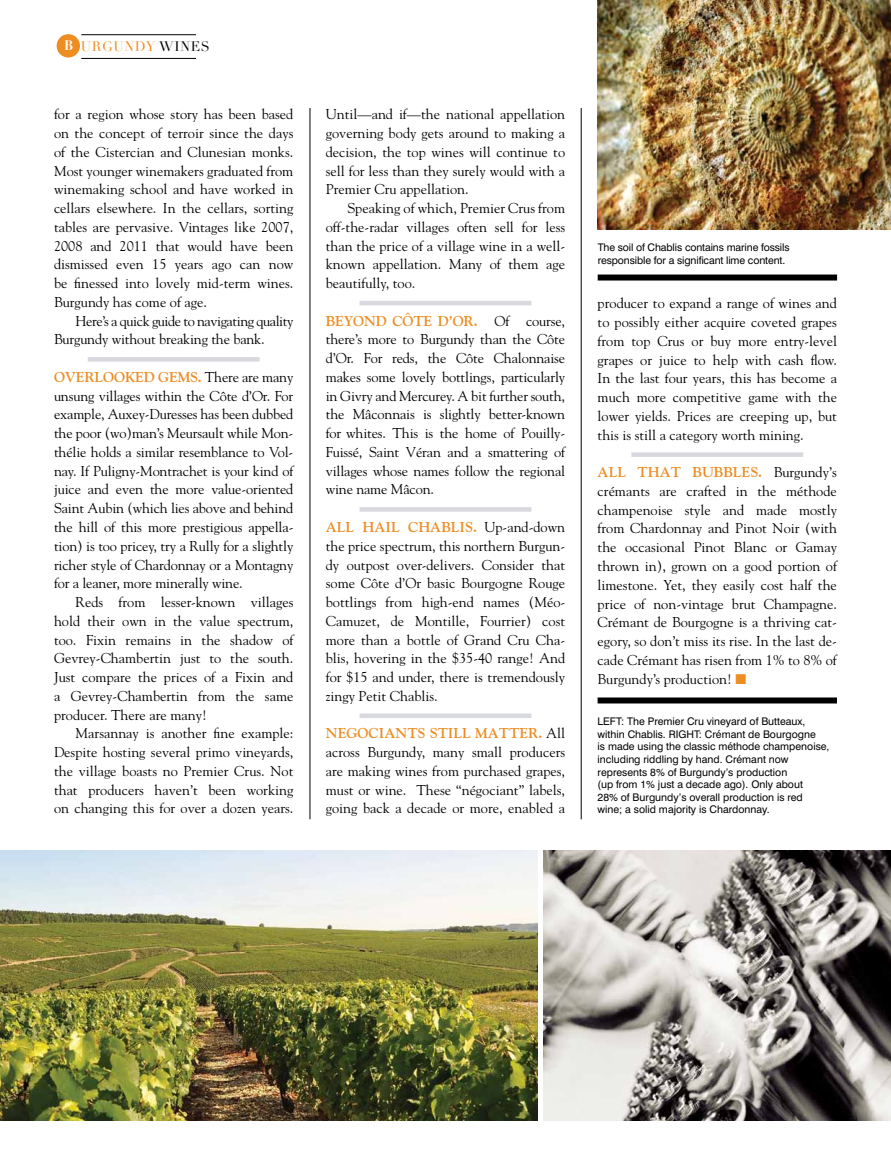
<style>
.page{position:relative;width:891px;height:1175px;background:#fff}
.page>*{position:absolute;margin:0;border:0;box-sizing:border-box;transform-origin:0 0}
.t1{font:14.25px/18.8px "Goudy";color:#000;text-align:justify}
.t2{font:14.25px/18.8px "Goudy";letter-spacing:-.03em;color:#000}
.t3{font:13.5px "Didot";letter-spacing:.05em;color:#ed8d22}
.t4{font:10.5px/12.6px "Swiss 721 BT";color:#000}
.s1{font-weight:700;color:#fff}
.s2{color:#000}
.s3{font-weight:700;color:#ed8d22}
.s4{color:#ed8d22}
</style>
<div class="page">
<hr style="left:88px;top:357px;width:172px;height:4px;background:#d8d8df">
<hr style="left:360px;top:301px;width:171px;height:4px;background:#d8d8df">
<hr style="left:360px;top:507px;width:171px;height:4px;background:#d8d8df">
<div style="left:360px;top:713px;width:171px;height:5px;background:#d8d8df"></div>
<div style="left:631px;top:452px;width:172px;height:5px;background:#d8d8df"></div>
<hr style="left:581px;top:108px;width:1px;height:711px;background:#000">
<hr style="left:310px;top:108px;width:1px;height:711px;background:#000">
<img style="left:598px;top:0;width:293px;height:230px">
<img style="left:544px;top:850px;width:347px;height:270px">
<img style="left:0;top:850px;width:538px;height:270px">
<hr style="left:81px;top:34px;width:115px;height:1px;background:#000">
<hr style="left:81px;top:58px;width:115px;height:1px;background:#000">
<div style="left:57px;top:34px;width:23px;height:24px;background:#ed8d22;border-radius:50%"></div>
<div style="left:598px;top:274px;width:239px;height:6px;background:#000"></div>
<div style="left:598px;top:697px;width:239px;height:6px;background:#000"></div>
<p class="t3" style="left:64px;top:39px;width:147px"><span class="s1">B</span> URGUNDY <span class="s2">WINES</span></p>
<p class="t1" style="left:54px;top:104px;width:241px">for a region whose story has been based on the concept of terroir since the days of the Cistercian and Clunesian monks.<br>Most younger winemakers graduated from winemaking school and have worked in cellars elsewhere. In the cellars, sorting tables are pervasive. Vintages like 2007, 2008 and 2011 that would have been dismissed even 15 years ago can now be finessed into lovely mid-term wines.<br>Burgundy has come of age.</p>
<p class="t2" style="left:54px;top:311px;width:241px;text-indent:22px">Here’s a quick guide to navigating quality<br>Burgundy without breaking the bank.</p>
<p class="t1" style="left:54px;top:367px;width:241px"><span class="s3">OVERLOOKED GEMS.</span> There are many unsung villages within the Côte d’Or. For example, Auxey-Duresses has been dubbed the poor (wo)man’s Meursault while Mon&shy;thélie holds a similar resemblance to Vol&shy;nay. If Puligny-Montrachet is your kind of juice and even the more value-oriented Saint Aubin (which lies above and behind the hill of this more prestigious appella&shy;tion) is too pricey, try a Rully for a slightly richer style of Chardonnay or a Montagny for a leaner, more minerally wine.</p>
<p class="t1" style="left:54px;top:592px;width:241px;text-indent:22px">Reds from lesser-known villages hold their own in the value spectrum, too. Fixin remains in the shadow of Gevrey-Chambertin just to the south.<br>Just compare the prices of a Fixin and a Gevrey-Chambertin from the same producer. There are many!</p>
<p class="t1" style="left:54px;top:723px;width:241px;text-indent:22px">Marsannay is another fine example:<br>Despite hosting several primo vineyards, the village boasts no Premier Crus. Not that producers haven’t been working on changing this for over a dozen years.</p>
<p class="t1" style="left:326px;top:104px;width:241px">Until—and if—the national appellation governing body gets around to making a decision, the top wines will continue to sell for less than they surely would with a Premier Cru appellation.</p>
<p class="t1" style="left:326px;top:198px;width:241px;text-indent:22px">Speaking of which, Premier Crus from off-the-radar villages often sell for less than the price of a village wine in a well&shy;known appellation. Many of them age beautifully, too.</p>
<p class="t1" style="left:326px;top:311px;width:241px"><span class="s3">BEYOND CÔTE D’OR.</span> Of course, there’s more to Burgundy than the Côte d’Or. For reds, the Côte Chalonnaise makes some lovely bottlings, particularly in Givry and Mercurey. A bit further south, the Mâconnais is slightly better-known for whites. This is the home of Pouilly-Fuissé, Saint Véran and a smattering of villages whose names follow the regional wine name Mâcon.</p>
<p class="t1" style="left:326px;top:517px;width:241px"><span class="s3">ALL HAIL CHABLIS.</span> Up-and-down the price spectrum, this northern Burgun&shy;dy outpost over-delivers. Consider that some Côte d’Or basic Bourgogne Rouge bottlings from high-end names (Méo-Camuzet, de Montille, Fourrier) cost more than a bottle of Grand Cru Cha&shy;blis, hovering in the $35-40 range! And for $15 and under, there is tremendously zingy Petit Chablis.</p>
<p class="t1" style="left:326px;top:723px;width:241px"><span class="s3">NEGOCIANTS STILL MATTER.</span> All across Burgundy, many small producers are making wines from purchased grapes, must or wine. These “négociant” labels, going back a decade or more, enabled a</p>
<p class="t4" style="left:598px;top:241px;width:193px">The soil of Chablis contains marine fossils responsible for a significant lime content.</p>
<p class="t1" style="left:598px;top:293px;width:241px">producer to expand a range of wines and to possibly either acquire coveted grapes from top Crus or buy more entry-level grapes or juice to help with cash flow.<br>In the last four years, this has become a much more competitive game with the lower yields. Prices are creeping up, but this is still a category worth mining.</p>
<p class="t1" style="left:598px;top:462px;width:241px"><span class="s3">ALL THAT BUBBLES.</span> Burgundy’s crémants are crafted in the méthode champenoise style and made mostly from Chardonnay and Pinot Noir (with the occasional Pinot Blanc or Gamay thrown in), grown on a good portion of limestone. Yet, they easily cost half the price of non-vintage brut Champagne.<br>Crémant de Bourgogne is a thriving cat&shy;egory, so don’t miss its rise. In the last de&shy;cade Crémant has risen from 1% to 8% of Burgundy’s production! <span class="s4">■</span></p>
<p class="t4" style="left:598px;top:715px;width:233px">LEFT: The Premier Cru vineyard of Butteaux, within Chablis. RIGHT: Crémant de Bourgogne<br>is made using the classic méthode champenoise, including riddling by hand. Crémant now represents 8% of Burgundy’s production<br>(up from 1% just a decade ago). Only about<br>28% of Burgundy’s overall production is red wine; a solid majority is Chardonnay.</p>
</div>
